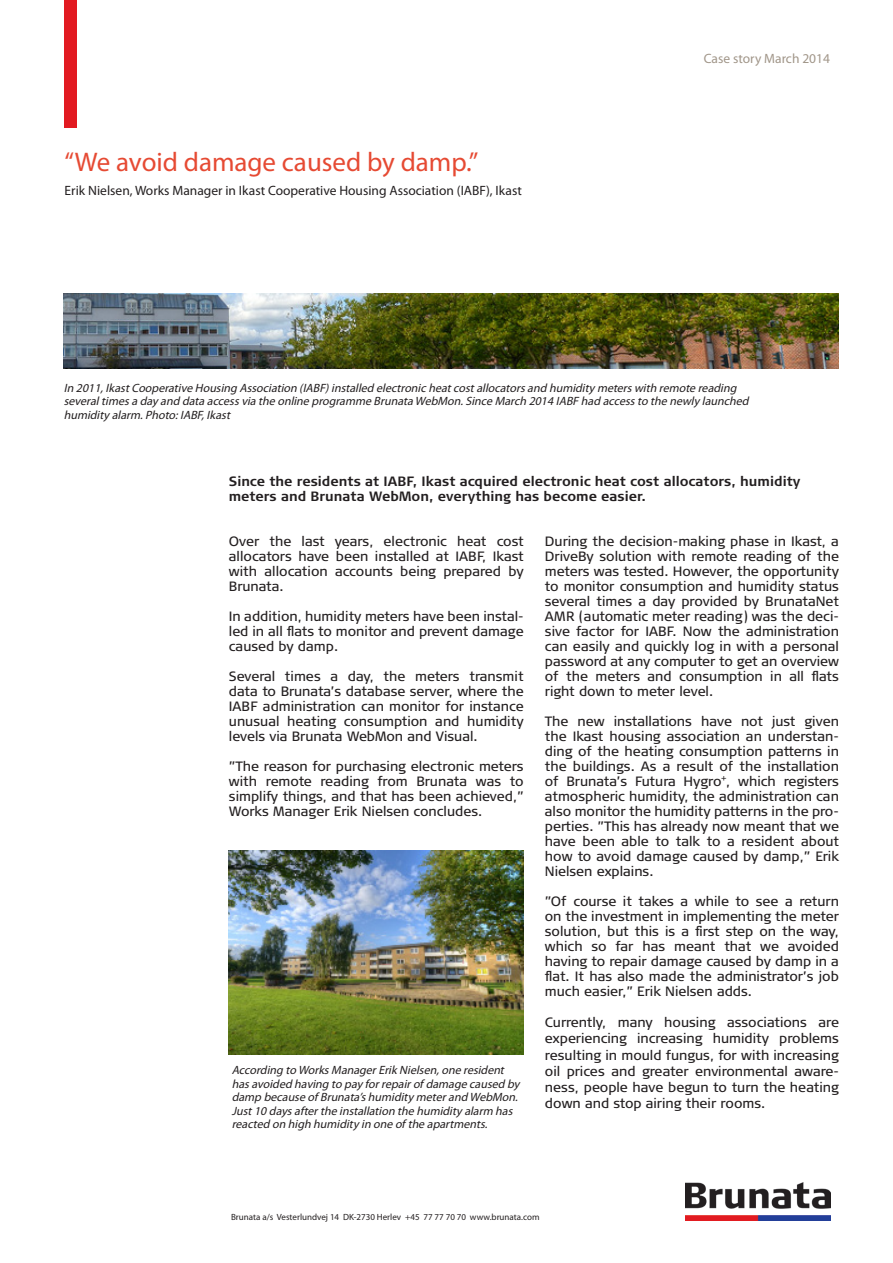
<style>
.page{position:relative;width:893px;height:1263px;background:#fff}
.page>*{position:absolute;margin:0;border:0;box-sizing:border-box;transform-origin:0 0}
.Casestory_rød_oversk{font:27px "Myriad Pro";color:#e64a33}
.Casestory__brødtekst{font:13.5px/15px "Signa Column";color:#231f20;text-align:justify}
.Casstory__underrubri{font:700 13.5px/15px "Signa Column";color:#231f20}
.t1{font:13.5px "Myriad Pro";color:#231f20}
.t2{font:13.5px "Myriad Pro";color:#a19689}
.Casestory__billedtek{font:italic 12px/13.5px "Myriad Pro";color:#231f20}
.Casestory__adresseli{font:9px "Myriad Pro";color:#231f20}
</style>
<div class="page">
<img style="left:685px;top:1183px;width:145px;height:37px">
<div style="left:64px;top:0;width:13px;height:128px;background:#e21a21"></div>
<img style="left:229px;top:850px;width:295px;height:205px">
<img style="left:64px;top:293px;width:775px;height:76px">
<p class="Casestory_rød_oversk" style="left:65px;top:145px;width:415px">“We avoid damage caused by damp.”</p>
<p class="t1" style="left:65px;top:182px;width:459px">Erik Nielsen, Works Manager in Ikast Cooperative Housing Association (IABF), Ikast</p>
<p class="t2" style="left:704px;top:50px;width:128px">Case story March 2014</p>
<p class="Casestory__billedtek" style="left:64px;top:381px;width:689px">In 2011,IkastCooperative Housing Association (IABF)installed electronicheatcostallocatorsand humiditymeterswith remote reading severaltimesa dayand data accessvia the online programme Brunata WebMon.Since March 2014 IABF had accessto the newlylaunched humidityalarm.Photo:IABF,Ikast</p>
<p class="Casstory__underrubri" style="left:229px;top:474px;width:573px">Since the residents at IABF, Ikast acquired electronic heat cost allocators, humidity meters and Brunata WebMon, everything has become easier.</p>
<p class="Casestory__brødtekst" style="left:229px;top:534px;width:296px">Over the last years, electronic heat cost allocators have been installed at IABF, Ikast with allocation accounts being prepared by Brunata.</p>
<p class="Casestory__brødtekst" style="left:229px;top:609px;width:296px">In addition, humidity meters have been instal&shy;led in all flats to monitor and prevent damage caused by damp.</p>
<p class="Casestory__brødtekst" style="left:229px;top:669px;width:296px">Several times a day, the meters transmit data to Brunata’s database server, where the IABF administration can monitor for instance unusual heating consumption and humidity levels via Brunata WebMon and Visual.</p>
<p class="Casestory__brødtekst" style="left:229px;top:759px;width:296px">”The reason for purchasing electronic meters with remote reading from Brunata was to simplify things, and that has been achieved,” Works Manager Erik Nielsen concludes.</p>
<p class="Casestory__billedtek" style="left:232px;top:1063px;width:292px">According to WorksManagerErikNielsen,one resident hasavoided having to payforrepairofdamage caused by damp because ofBrunata’shumiditymeterand WebMon.<br>Just10 daysafterthe installation the humidityalarm has reacted on high humidityin one ofthe apartments.</p>
<p class="Casestory__brødtekst" style="left:545px;top:534px;width:296px">During the decision-making phase in Ikast, a DriveBy solution with remote reading of the meters was tested. However, the opportunity to monitor consumption and humidity status several times a day provided by BrunataNet AMR (automatic meter reading) was the deci&shy;sive factor for IABF. Now the administration can easily and quickly log in with a personal password at any computer to get an overview of the meters and consumption in all flats right down to meter level.</p>
<p class="Casestory__brødtekst" style="left:545px;top:714px;width:296px">The new installations have not just given the Ikast housing association an understan&shy;ding of the heating consumption patterns in the buildings. As a result of the installation of Brunata’s Futura Hygro<sup>+</sup>, which registers atmospheric humidity, the administration can also monitor the humidity patterns in the pro&shy;perties. ”This has already now meant that we have been able to talk to a resident about how to avoid damage caused by damp,” Erik Nielsen explains.</p>
<p class="Casestory__brødtekst" style="left:545px;top:894px;width:296px">”Of course it takes a while to see a return on the investment in implementing the meter solution, but this is a first step on the way, which so far has meant that we avoided having to repair damage caused by damp in a flat. It has also made the administrator’s job much easier,” Erik Nielsen adds.</p>
<p class="Casestory__brødtekst" style="left:545px;top:1015px;width:296px;line-height:16.2px">Currently, many housing associations are experiencing increasing humidity problems resulting in mould fungus, for with increasing oil prices and greater environmental aware&shy;ness, people have begun to turn the heating down and stop airing their rooms.</p>
<p class="Casestory__adresseli" style="left:231px;top:1212px;width:310px">Brunata a/s Vesterlundvej 14 DK-2730 Herlev +45 77 77 70 70 www.brunata.com</p>
</div>
